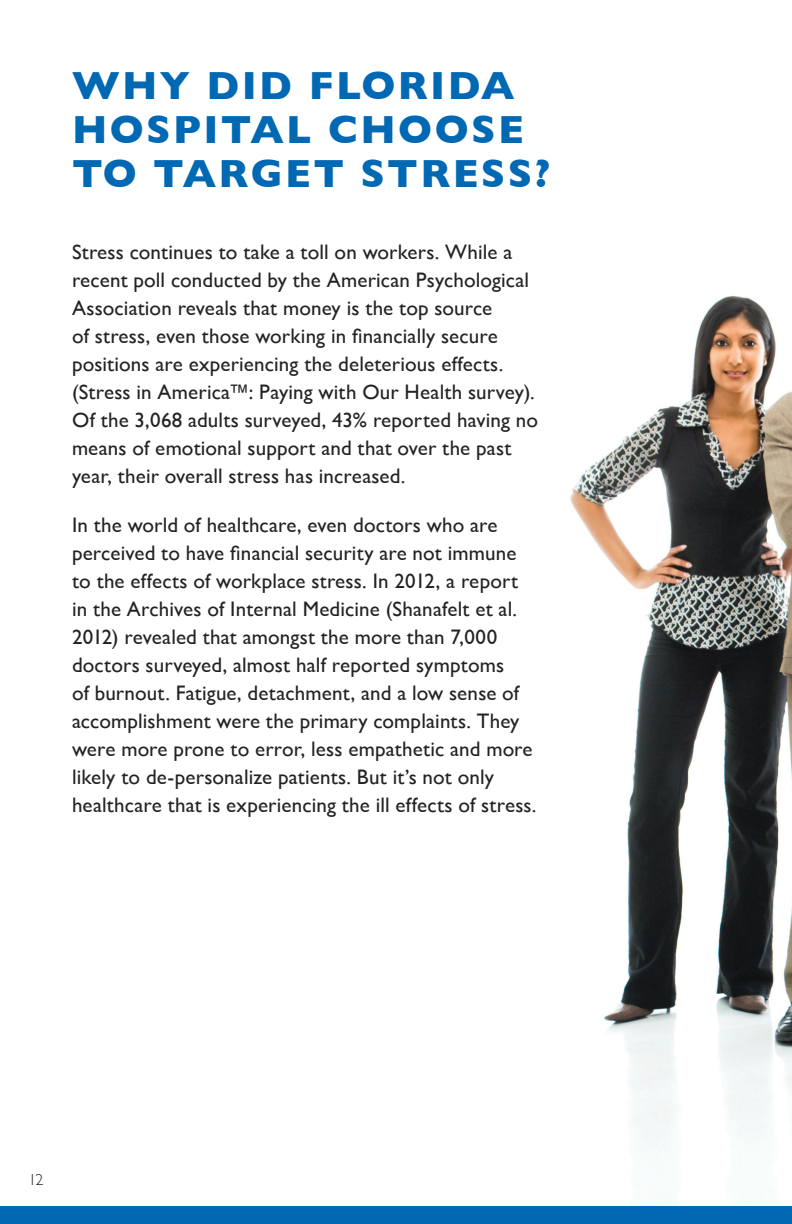
<style>
.page{position:relative;width:792px;height:1224px;background:#fff}
.page>*{position:absolute;margin:0;border:0;box-sizing:border-box;transform-origin:0 0}
.t1{font:700 40px/44px "Gill Sans";letter-spacing:.06em;color:#0168b3}
.t2{font:21px/28px "Gill Sans";letter-spacing:.005em;color:#232326}
.t3{font:300 16px "Gill Sans";color:#232326}
</style>
<div class="page">
<img style="left:570px;top:295px;width:222px;height:910px">
<div style="left:0;top:1206px;width:792px;height:18px;background:#0168b3"></div>
<h1 class="t1" style="left:72px;top:63px;width:480px">WHY DID FLORIDA<br>HOSPITAL CHOOSE<br>TO TARGET STRESS?</h1>
<p class="t2" style="left:72px;top:237px;width:468px">Stress continues to take a toll on workers. While a recent poll conducted by the American Psychological Association reveals that money is the top source<br>of stress, even those working in financially secure positions are experiencing the deleterious effects. (Stress in America™: Paying with Our Health survey).<br>Of the 3,068 adults surveyed, 43% reported having no means of emotional support and that over the past year, their overall stress has increased.</p>
<p class="t2" style="left:72px;top:511px;width:466px">In the world of healthcare, even doctors who are perceived to have financial security are not immune to the effects of workplace stress. In 2012, a report in the Archives of Internal Medicine (Shanafelt et al.<br>2012) revealed that amongst the more than 7,000 doctors surveyed, almost half reported symptoms<br>of burnout. Fatigue, detachment, and a low sense of accomplishment were the primary complaints. They were more prone to error, less empathetic and more likely to de-personalize patients. But it’s not only healthcare that is experiencing the ill effects of stress.</p>
<p class="t3" style="left:28px;top:1167px;width:17px">12</p>
</div>
